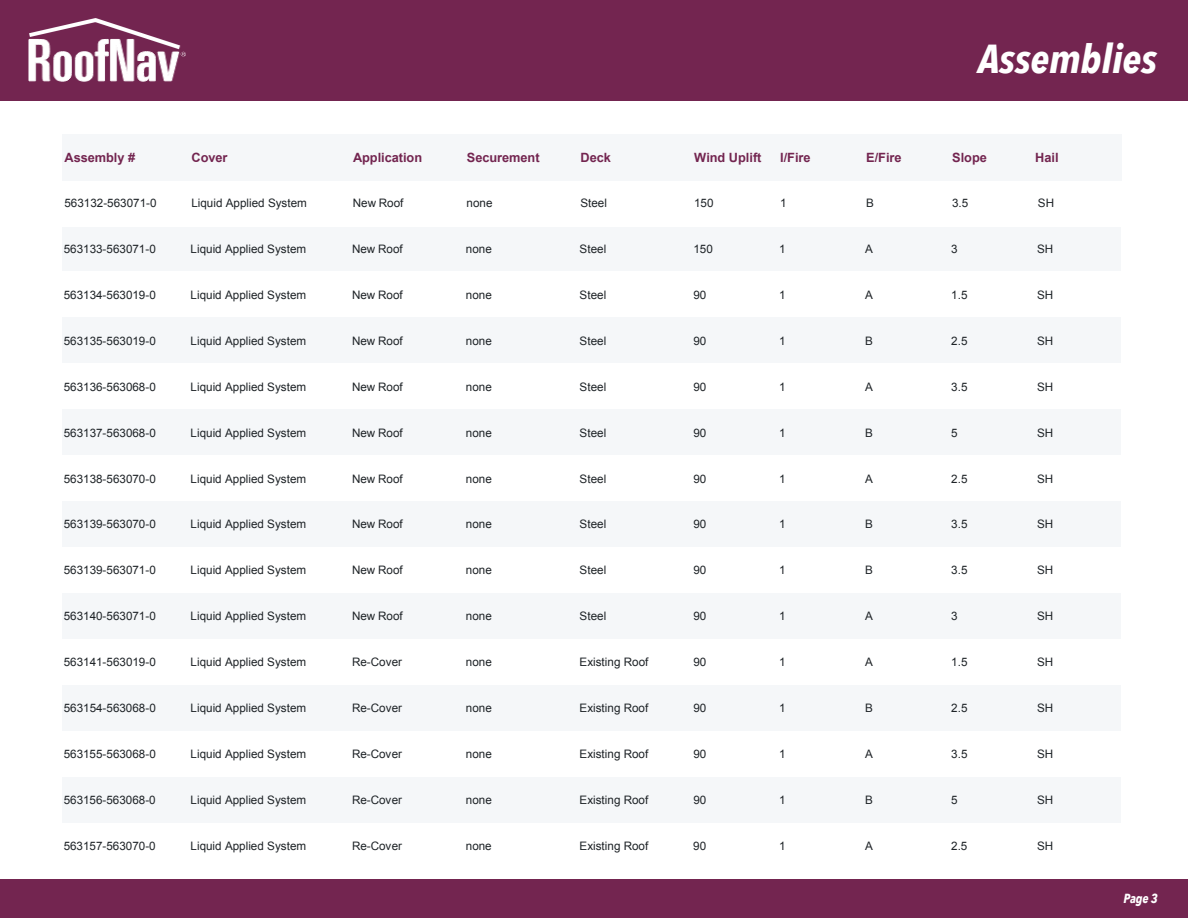
<style>
.page{position:relative;width:1188px;height:918px;background:#fff}
.page>*{position:absolute;margin:0;border:0;box-sizing:border-box;transform-origin:0 0}
.t1{font:italic 700 40.35px "Avenir Next Condensed";letter-spacing:-.005em;color:#fff}
.t2{font:italic 700 13.2px "Avenir Next Condensed";color:#fff}
.t3{font:700 12.75px "Arial";color:#732550}
.t4{font:11.7px "Arial";color:#1e2327}
</style>
<div class="page">
<div style="left:62px;top:226px;width:1059px;height:46px;background:#f5f7f9"></div>
<div style="left:62px;top:318px;width:1059px;height:46px;background:#f5f7f9"></div>
<div style="left:62px;top:410px;width:1059px;height:46px;background:#f5f7f9"></div>
<div style="left:62px;top:501px;width:1059px;height:47px;background:#f5f7f9"></div>
<div style="left:62px;top:547px;width:1059px;height:46px;background:#fff"></div>
<div style="left:62px;top:593px;width:1059px;height:46px;background:#f5f7f9"></div>
<div style="left:62px;top:685px;width:1059px;height:46px;background:#f5f7f9"></div>
<div style="left:62px;top:777px;width:1059px;height:46px;background:#f5f7f9"></div>
<div style="left:0;top:879px;width:1188px;height:39px;background:#732550"></div>
<div style="left:0;top:0;width:1188px;height:100px;background:#732550"></div>
<img style="left:28px;top:19px;width:158px;height:62px">
<div style="left:62px;top:134px;width:1060px;height:46px;background:#f5f7f9"></div>
<h1 class="t1" style="left:978px;top:34px;width:181px">Assemblies</h1>
<p class="t3" style="left:65px;top:149px;width:72px">Assembly #</p>
<p class="t3" style="left:192px;top:149px;width:37px">Cover</p>
<p class="t3" style="left:353px;top:149px;width:71px">Application</p>
<p class="t3" style="left:467px;top:149px;width:74px">Securement</p>
<p class="t3" style="left:581px;top:149px;width:32px">Deck</p>
<p class="t3" style="left:694px;top:149px;width:69px">Wind Uplift</p>
<p class="t3" style="left:780px;top:149px;width:32px">I/Fire</p>
<p class="t3" style="left:866px;top:149px;width:37px">E/Fire</p>
<p class="t3" style="left:952px;top:149px;width:36px">Slope</p>
<p class="t3" style="left:1035px;top:149px;width:25px">Hail</p>
<p class="t4" style="left:64px;top:196px;width:94px">563132-563071-0</p>
<p class="t4" style="left:191px;top:196px;width:117px">Liquid Applied System</p>
<p class="t4" style="left:353px;top:196px;width:52px">New Roof</p>
<p class="t4" style="left:467px;top:196px;width:27px">none</p>
<p class="t4" style="left:580px;top:196px;width:28px">Steel</p>
<p class="t4" style="left:694px;top:196px;width:21px">150</p>
<p class="t4" style="left:780px;top:196px;width:8px">1</p>
<p class="t4" style="left:866px;top:196px;width:9px">B</p>
<p class="t4" style="left:952px;top:196px;width:18px">3.5</p>
<p class="t4" style="left:1038px;top:196px;width:18px">SH</p>
<p class="t4" style="left:64px;top:241px;width:94px">563133-563071-0</p>
<p class="t4" style="left:191px;top:241px;width:117px">Liquid Applied System</p>
<p class="t4" style="left:352px;top:241px;width:52px">New Roof</p>
<p class="t4" style="left:466px;top:241px;width:27px">none</p>
<p class="t4" style="left:580px;top:241px;width:28px">Steel</p>
<p class="t4" style="left:693px;top:241px;width:21px">150</p>
<p class="t4" style="left:779px;top:241px;width:8px">1</p>
<p class="t4" style="left:865px;top:241px;width:9px">A</p>
<p class="t4" style="left:951px;top:241px;width:8px">3</p>
<p class="t4" style="left:1037px;top:241px;width:18px">SH</p>
<p class="t4" style="left:64px;top:287px;width:94px">563134-563019-0</p>
<p class="t4" style="left:191px;top:287px;width:117px">Liquid Applied System</p>
<p class="t4" style="left:352px;top:287px;width:52px">New Roof</p>
<p class="t4" style="left:466px;top:287px;width:27px">none</p>
<p class="t4" style="left:580px;top:287px;width:28px">Steel</p>
<p class="t4" style="left:693px;top:287px;width:14px">90</p>
<p class="t4" style="left:779px;top:287px;width:8px">1</p>
<p class="t4" style="left:865px;top:287px;width:9px">A</p>
<p class="t4" style="left:951px;top:287px;width:18px">1.5</p>
<p class="t4" style="left:1037px;top:287px;width:18px">SH</p>
<p class="t4" style="left:64px;top:333px;width:94px">563135-563019-0</p>
<p class="t4" style="left:191px;top:333px;width:117px">Liquid Applied System</p>
<p class="t4" style="left:352px;top:333px;width:52px">New Roof</p>
<p class="t4" style="left:466px;top:333px;width:27px">none</p>
<p class="t4" style="left:580px;top:333px;width:28px">Steel</p>
<p class="t4" style="left:693px;top:333px;width:14px">90</p>
<p class="t4" style="left:779px;top:333px;width:8px">1</p>
<p class="t4" style="left:865px;top:333px;width:9px">B</p>
<p class="t4" style="left:951px;top:333px;width:18px">2.5</p>
<p class="t4" style="left:1037px;top:333px;width:18px">SH</p>
<p class="t4" style="left:64px;top:379px;width:94px">563136-563068-0</p>
<p class="t4" style="left:191px;top:379px;width:117px">Liquid Applied System</p>
<p class="t4" style="left:352px;top:379px;width:52px">New Roof</p>
<p class="t4" style="left:466px;top:379px;width:27px">none</p>
<p class="t4" style="left:580px;top:379px;width:28px">Steel</p>
<p class="t4" style="left:693px;top:379px;width:14px">90</p>
<p class="t4" style="left:779px;top:379px;width:8px">1</p>
<p class="t4" style="left:865px;top:379px;width:9px">A</p>
<p class="t4" style="left:951px;top:379px;width:18px">3.5</p>
<p class="t4" style="left:1037px;top:379px;width:18px">SH</p>
<p class="t4" style="left:64px;top:425px;width:94px">563137-563068-0</p>
<p class="t4" style="left:191px;top:425px;width:117px">Liquid Applied System</p>
<p class="t4" style="left:352px;top:425px;width:52px">New Roof</p>
<p class="t4" style="left:466px;top:425px;width:27px">none</p>
<p class="t4" style="left:580px;top:425px;width:28px">Steel</p>
<p class="t4" style="left:693px;top:425px;width:14px">90</p>
<p class="t4" style="left:779px;top:425px;width:8px">1</p>
<p class="t4" style="left:865px;top:425px;width:9px">B</p>
<p class="t4" style="left:951px;top:425px;width:8px">5</p>
<p class="t4" style="left:1037px;top:425px;width:18px">SH</p>
<p class="t4" style="left:64px;top:471px;width:94px">563138-563070-0</p>
<p class="t4" style="left:191px;top:471px;width:117px">Liquid Applied System</p>
<p class="t4" style="left:352px;top:471px;width:52px">New Roof</p>
<p class="t4" style="left:466px;top:471px;width:27px">none</p>
<p class="t4" style="left:580px;top:471px;width:28px">Steel</p>
<p class="t4" style="left:693px;top:471px;width:14px">90</p>
<p class="t4" style="left:779px;top:471px;width:8px">1</p>
<p class="t4" style="left:865px;top:471px;width:9px">A</p>
<p class="t4" style="left:951px;top:471px;width:18px">2.5</p>
<p class="t4" style="left:1037px;top:471px;width:18px">SH</p>
<p class="t4" style="left:64px;top:517px;width:94px">563139-563070-0</p>
<p class="t4" style="left:191px;top:517px;width:117px">Liquid Applied System</p>
<p class="t4" style="left:352px;top:517px;width:52px">New Roof</p>
<p class="t4" style="left:466px;top:517px;width:27px">none</p>
<p class="t4" style="left:580px;top:517px;width:28px">Steel</p>
<p class="t4" style="left:693px;top:517px;width:14px">90</p>
<p class="t4" style="left:779px;top:517px;width:8px">1</p>
<p class="t4" style="left:865px;top:517px;width:9px">B</p>
<p class="t4" style="left:951px;top:517px;width:18px">3.5</p>
<p class="t4" style="left:1037px;top:517px;width:18px">SH</p>
<p class="t4" style="left:64px;top:563px;width:94px">563139-563071-0</p>
<p class="t4" style="left:191px;top:563px;width:117px">Liquid Applied System</p>
<p class="t4" style="left:352px;top:563px;width:52px">New Roof</p>
<p class="t4" style="left:466px;top:563px;width:27px">none</p>
<p class="t4" style="left:580px;top:563px;width:28px">Steel</p>
<p class="t4" style="left:693px;top:563px;width:14px">90</p>
<p class="t4" style="left:779px;top:563px;width:8px">1</p>
<p class="t4" style="left:865px;top:563px;width:9px">B</p>
<p class="t4" style="left:951px;top:563px;width:18px">3.5</p>
<p class="t4" style="left:1037px;top:563px;width:18px">SH</p>
<p class="t4" style="left:64px;top:609px;width:94px">563140-563071-0</p>
<p class="t4" style="left:191px;top:609px;width:117px">Liquid Applied System</p>
<p class="t4" style="left:352px;top:609px;width:52px">New Roof</p>
<p class="t4" style="left:466px;top:609px;width:27px">none</p>
<p class="t4" style="left:580px;top:609px;width:28px">Steel</p>
<p class="t4" style="left:693px;top:609px;width:14px">90</p>
<p class="t4" style="left:779px;top:609px;width:8px">1</p>
<p class="t4" style="left:865px;top:609px;width:9px">A</p>
<p class="t4" style="left:951px;top:609px;width:8px">3</p>
<p class="t4" style="left:1037px;top:609px;width:18px">SH</p>
<p class="t4" style="left:64px;top:655px;width:94px">563141-563019-0</p>
<p class="t4" style="left:191px;top:655px;width:117px">Liquid Applied System</p>
<p class="t4" style="left:352px;top:655px;width:51px">Re-Cover</p>
<p class="t4" style="left:466px;top:655px;width:27px">none</p>
<p class="t4" style="left:580px;top:655px;width:70px">Existing Roof</p>
<p class="t4" style="left:693px;top:655px;width:14px">90</p>
<p class="t4" style="left:779px;top:655px;width:8px">1</p>
<p class="t4" style="left:865px;top:655px;width:9px">A</p>
<p class="t4" style="left:951px;top:655px;width:18px">1.5</p>
<p class="t4" style="left:1037px;top:655px;width:18px">SH</p>
<p class="t4" style="left:64px;top:700px;width:94px">563154-563068-0</p>
<p class="t4" style="left:191px;top:700px;width:117px">Liquid Applied System</p>
<p class="t4" style="left:352px;top:700px;width:51px">Re-Cover</p>
<p class="t4" style="left:466px;top:700px;width:27px">none</p>
<p class="t4" style="left:580px;top:700px;width:70px">Existing Roof</p>
<p class="t4" style="left:693px;top:700px;width:14px">90</p>
<p class="t4" style="left:779px;top:700px;width:8px">1</p>
<p class="t4" style="left:865px;top:700px;width:9px">B</p>
<p class="t4" style="left:951px;top:700px;width:18px">2.5</p>
<p class="t4" style="left:1037px;top:700px;width:18px">SH</p>
<p class="t4" style="left:64px;top:746px;width:94px">563155-563068-0</p>
<p class="t4" style="left:191px;top:746px;width:117px">Liquid Applied System</p>
<p class="t4" style="left:352px;top:746px;width:51px">Re-Cover</p>
<p class="t4" style="left:466px;top:746px;width:27px">none</p>
<p class="t4" style="left:580px;top:746px;width:70px">Existing Roof</p>
<p class="t4" style="left:693px;top:746px;width:14px">90</p>
<p class="t4" style="left:779px;top:746px;width:8px">1</p>
<p class="t4" style="left:865px;top:746px;width:9px">A</p>
<p class="t4" style="left:951px;top:746px;width:18px">3.5</p>
<p class="t4" style="left:1037px;top:746px;width:18px">SH</p>
<p class="t4" style="left:64px;top:792px;width:94px">563156-563068-0</p>
<p class="t4" style="left:191px;top:792px;width:117px">Liquid Applied System</p>
<p class="t4" style="left:352px;top:792px;width:51px">Re-Cover</p>
<p class="t4" style="left:466px;top:792px;width:27px">none</p>
<p class="t4" style="left:580px;top:792px;width:70px">Existing Roof</p>
<p class="t4" style="left:693px;top:792px;width:14px">90</p>
<p class="t4" style="left:779px;top:792px;width:8px">1</p>
<p class="t4" style="left:865px;top:792px;width:9px">B</p>
<p class="t4" style="left:951px;top:792px;width:8px">5</p>
<p class="t4" style="left:1037px;top:792px;width:18px">SH</p>
<p class="t4" style="left:64px;top:838px;width:94px">563157-563070-0</p>
<p class="t4" style="left:191px;top:838px;width:117px">Liquid Applied System</p>
<p class="t4" style="left:352px;top:838px;width:51px">Re-Cover</p>
<p class="t4" style="left:466px;top:838px;width:27px">none</p>
<p class="t4" style="left:580px;top:838px;width:70px">Existing Roof</p>
<p class="t4" style="left:693px;top:838px;width:14px">90</p>
<p class="t4" style="left:779px;top:838px;width:8px">1</p>
<p class="t4" style="left:865px;top:838px;width:9px">A</p>
<p class="t4" style="left:951px;top:838px;width:18px">2.5</p>
<p class="t4" style="left:1037px;top:838px;width:18px">SH</p>
<p class="t2" style="left:1123px;top:891px;width:36px">Page 3</p>
</div>
